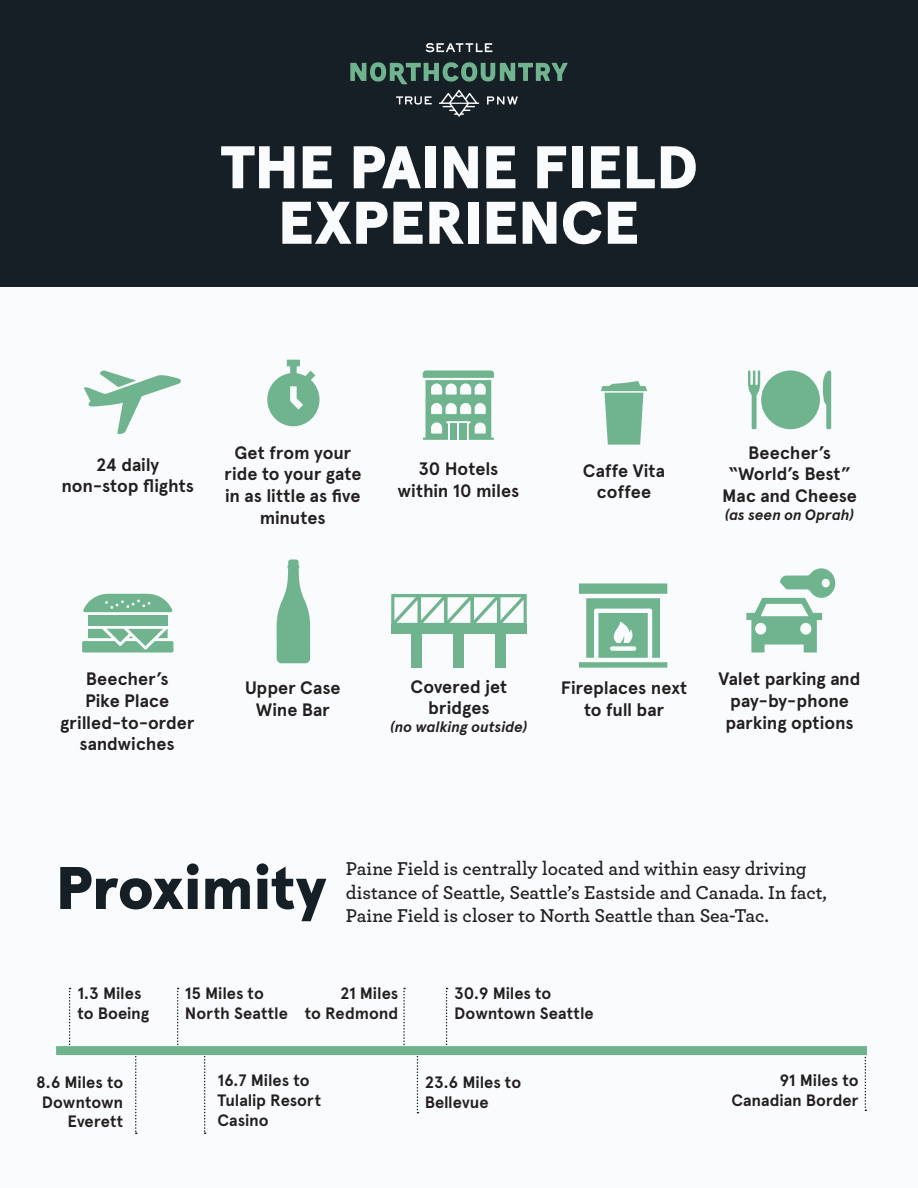
<style>
.page{position:relative;width:918px;height:1188px;background:#fff}
.page>*{position:absolute;margin:0;border:0;box-sizing:border-box;transform-origin:0 0}
.t1{font:900 60px/55.5px "Apercu";color:#f9fbfd;text-align:center}
.t2{font:900 60px "Apercu";color:#171f26}
.t3{font:600 19.5px/23.4px "Archer";color:#231f20}
.t4{font:700 18px/21.6px "Apercu";letter-spacing:-.005em;color:#231f20;text-align:center}
.t5{font:700 16.5px/19.8px "Apercu";letter-spacing:-.005em;color:#231f20}
.t6{font:italic 700 15px "Apercu";letter-spacing:-.005em;color:#231f20}
</style>
<div class="page">
<div style="left:0;top:3px;width:918px;height:1185px;background:#f9fbfd"></div>
<div style="left:0;top:0;width:918px;height:286px;background:#171f26"></div>
<svg style="left:350px;top:62px;width:218px;height:22px"></svg>
<svg style="left:439px;top:90px;width:40px;height:27px"></svg>
<svg style="left:396px;top:96px;width:36px;height:9px"></svg>
<svg style="left:487px;top:96px;width:31px;height:8px"></svg>
<svg style="left:426px;top:43px;width:66px;height:9px"></svg>
<svg style="left:69px;top:988px;width:2px;height:57px"></svg>
<svg style="left:135px;top:1055px;width:2px;height:79px"></svg>
<svg style="left:177px;top:988px;width:2px;height:57px"></svg>
<svg style="left:204px;top:1055px;width:2px;height:79px"></svg>
<svg style="left:403px;top:988px;width:2px;height:57px"></svg>
<svg style="left:417px;top:1055px;width:1px;height:58px"></svg>
<svg style="left:446px;top:988px;width:2px;height:58px"></svg>
<svg style="left:865px;top:1055px;width:1px;height:56px"></svg>
<div style="left:56px;top:1046px;width:811px;height:9px;background:#6fb38f"></div>
<svg style="left:84px;top:370px;width:97px;height:65px"></svg>
<svg style="left:267px;top:360px;width:53px;height:66px"></svg>
<svg style="left:423px;top:370px;width:71px;height:70px"></svg>
<svg style="left:601px;top:381px;width:46px;height:64px"></svg>
<svg style="left:748px;top:370px;width:83px;height:59px"></svg>
<div style="left:88px;top:615px;width:80px;height:11px;background:#6fb38f"></div>
<svg style="left:83px;top:594px;width:90px;height:18px;background:#87bfa2"></svg>
<svg style="left:82px;top:629px;width:91px;height:23px"></svg>
<svg style="left:277px;top:559px;width:33px;height:104px"></svg>
<svg style="left:579px;top:583px;width:88px;height:85px"></svg>
<svg style="left:746px;top:568px;width:89px;height:84px"></svg>
<div style="left:391px;top:625px;width:136px;height:9px;background:#6fb38f"></div>
<div style="left:495px;top:631px;width:11px;height:37px;background:#6fb38f"></div>
<div style="left:411px;top:631px;width:11px;height:37px;background:#6fb38f"></div>
<div style="left:454px;top:631px;width:10px;height:37px;background:#6fb38f"></div>
<svg style="left:391px;top:594px;width:136px;height:31px"></svg>
<h1 class="t1" style="left:220px;top:135px;width:480px">THE PAINE FIELD<br>EXPERIENCE</h1>
<p class="t4" style="left:61px;top:454px;width:134px">24 daily non-stop flights</p>
<p class="t4" style="left:224px;top:442px;width:139px">Get from your ride to your gate in as little as five minutes</p>
<p class="t4" style="left:397px;top:458px;width:123px">30 Hotels within 10 miles</p>
<p class="t4" style="left:583px;top:460px;width:84px">Caffe Vita coffee</p>
<p class="t4" style="left:722px;top:442px;width:136px">Beecher’s “World’s Best”<br>Mac and Cheese</p>
<p class="t6" style="left:725px;top:506px;width:131px">(as seen on Oprah)</p>
<p class="t4" style="left:60px;top:668px;width:136px">Beecher’s<br>Pike Place grilled-to-order sandwiches</p>
<p class="t4" style="left:245px;top:677px;width:97px">Upper Case<br>Wine Bar</p>
<p class="t4" style="left:411px;top:676px;width:98px">Covered jet bridges</p>
<p class="t6" style="left:391px;top:718px;width:138px">(no walking outside)</p>
<p class="t4" style="left:561px;top:677px;width:128px">Fireplaces next to full bar</p>
<p class="t4" style="left:719px;top:668px;width:143px">Valet parking and pay-by-phone parking options</p>
<h1 class="t2" style="left:56px;top:841px;width:272px">Proximity</h1>
<p class="t3" style="left:346px;top:856px;width:483px">Paine Field is centrally located and within easy driving distance of Seattle, Seattle’s Eastside and Canada. In fact,<br>Paine Field is closer to North Seattle than Sea-Tac.</p>
<p class="t5" style="left:77px;top:984px;width:73px">1.3 Miles to Boeing</p>
<p class="t5" style="left:36px;top:1072px;width:89px;text-align:right">8.6 Miles to<br>Downtown<br>Everett</p>
<p class="t5" style="left:185px;top:984px;width:105px">15 Miles to<br>North Seattle</p>
<p class="t5" style="left:305px;top:984px;width:95px;text-align:right">21 Miles<br>to Redmond</p>
<p class="t5" style="left:454px;top:984px;width:141px">30.9 Miles to<br>Downtown Seattle</p>
<p class="t5" style="left:218px;top:1071px;width:105px">16.7 Miles to<br>Tulalip Resort<br>Casino</p>
<p class="t5" style="left:425px;top:1072px;width:98px">23.6 Miles to<br>Bellevue</p>
<p class="t5" style="left:731px;top:1071px;width:129px;text-align:right">91 Miles to<br>Canadian Border</p>
</div>
